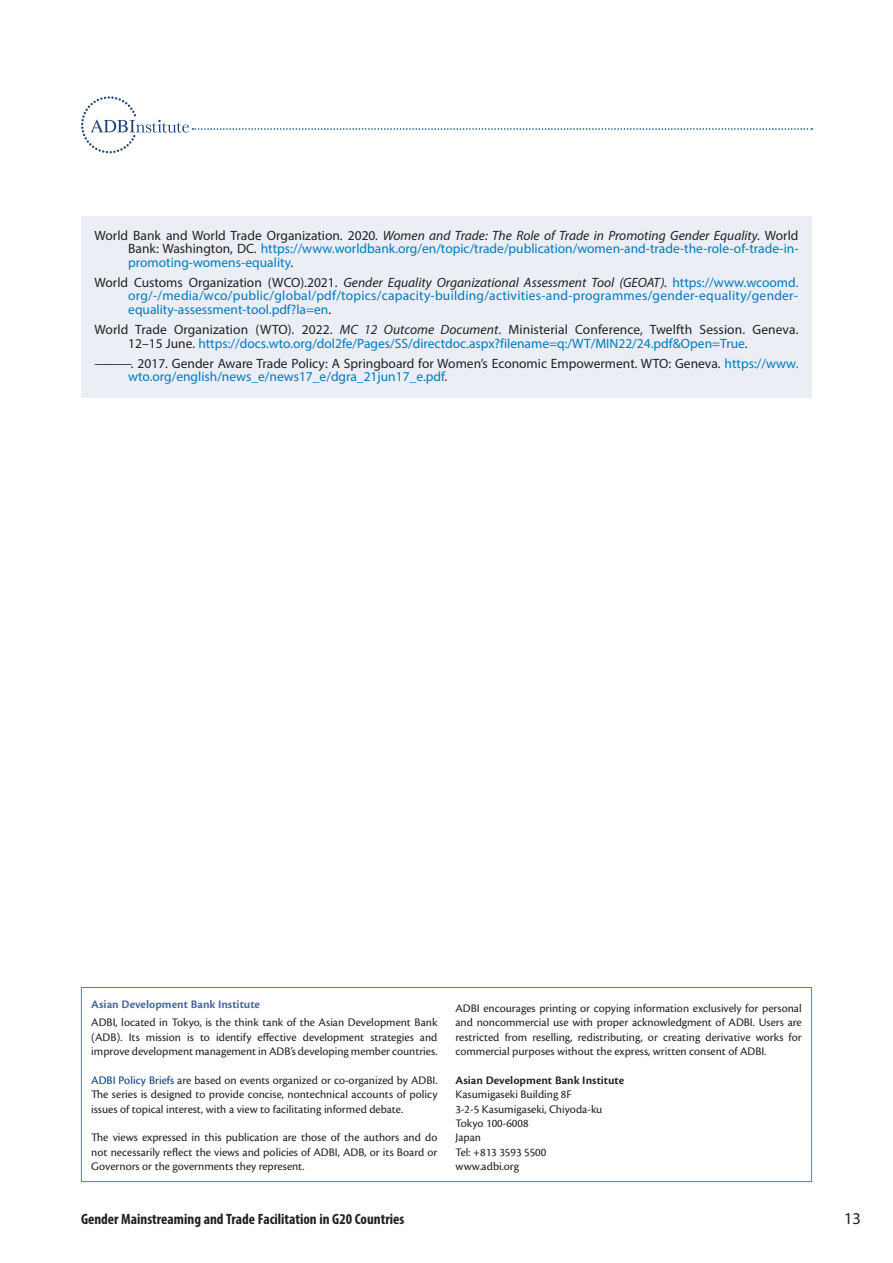
<style>
.page{position:relative;width:893px;height:1263px;background:#fff}
.page>*{position:absolute;margin:0;border:0;box-sizing:border-box;transform-origin:0 0}
.t1{font:16.5px "Myriad Pro";color:#231f20}
.t2{font:700 condensed 15px "Myriad Pro";color:#231f20}
.ADBI_brief_Reference{font:13.5px/13.5px "Myriad Pro";color:#0079c2;text-align:justify}
.ADBI_brief_Reference-2{font:13.5px/13.5px "Myriad Pro";color:#231f20}
.t3{font:12px/14.4px "Cronos Pro";color:#231f20;text-align:justify}
.t4{font:12px "Cronos Pro Semibold Capt";color:#46639a}
.t5{font:12px "Cronos Pro Semibold Capt";color:#231f20}
.s1{color:#231f20}
.s2{font-style:italic;color:#231f20}
.s3{font-style:italic}
.s4{color:#0079c2}
.s5{color:#013d7d}
</style>
<div class="page">
<svg style="left:81px;top:96px;width:731px;height:57px"></svg>
<div style="left:81px;top:216px;width:731px;height:182px;background:#ebeef5"></div>
<div style="left:81px;top:987px;width:731px;height:195px;border:1px solid #089fd6"></div>
<p class="ADBI_brief_Reference" style="left:128px;top:228px;width:672px;text-indent:-34px"><span class="s1">World Bank and World Trade Organization. 2020</span><span class="s2">. Women and Trade: The Role of Trade in Promoting Gender Equality.</span> <span class="s1">World Bank: Washington, DC.</span> https://www.worldbank.org/en/topic/trade/publication/women-and-trade-the-role-of-trade-in&shy;promoting-womens-equality<span class="s1">.</span></p>
<p class="ADBI_brief_Reference" style="left:128px;top:275px;width:672px;text-indent:-34px"><span class="s1">World Customs Organization (WCO).2021.</span> <span class="s2">Gender Equality Organizational Assessment Tool (GEOAT).</span> https://www.wcoomd. org/-/media/wco/public/global/pdf/topics/capacity-building/activities-and-programmes/gender-equality/gender&shy;equality-assessment-tool.pdf?la=en<span class="s1">.</span></p>
<p class="ADBI_brief_Reference-2" style="left:128px;top:323px;width:672px;text-indent:-34px">World Trade Organization (WTO). 2022. <span class="s3">MC 12 Outcome Document</span>. Ministerial Conference, Twelfth Session. Geneva.<br>12–15 June. <span class="s4">https://docs.wto.org/dol2fe/Pages/SS/directdoc.aspx?filename=q:/WT/MIN22/24.pdf&amp;Open=True</span>.</p>
<p class="ADBI_brief_Reference-2" style="left:128px;top:356px;width:672px;text-indent:-34px">———. 2017. Gender Aware Trade Policy: A Springboard for Women’s Economic Empowerment. WTO: Geneva. <span class="s4">https://www. wto.org/english/news_e/news17_e/dgra_21jun17_e.pdf</span>.</p>
<p class="t4" style="left:91px;top:997px;width:170px">Asian Development Bank Institute</p>
<p class="t3" style="left:91px;top:1015px;width:348px">ADBI, located in Tokyo, is the think tank of the Asian Development Bank (ADB). Its mission is to identify effective development strategies and improve development management in ADB’s developing member countries.</p>
<p class="t3" style="left:91px;top:1073px;width:348px"><span class="s5">ADBI Policy Briefs</span> are based on events organized or co-organized by ADBI.<br>The series is designed to provide concise, nontechnical accounts of policy issues of topical interest, with a view to facilitating informed debate.</p>
<p class="t3" style="left:91px;top:1130px;width:348px">The views expressed in this publication are those of the authors and do not necessarily reflect the views and policies of ADBI, ADB, or its Board or Governors or the governments they represent.</p>
<p class="t3" style="left:455px;top:1001px;width:348px">ADBI encourages printing or copying information exclusively for personal and noncommercial use with proper acknowledgment of ADBI. Users are restricted from reselling, redistributing, or creating derivative works for commercial purposes without the express, written consent of ADBI.</p>
<p class="t5" style="left:455px;top:1073px;width:170px">Asian Development Bank Institute</p>
<p class="t3" style="left:455px;top:1087px;width:118px">Kasumigaseki Building 8F</p>
<p class="t3" style="left:455px;top:1101px;width:148px">3-2-5 Kasumigaseki, Chiyoda-ku</p>
<p class="t3" style="left:455px;top:1116px;width:75px">Tokyo 100-6008</p>
<p class="t3" style="left:455px;top:1130px;width:27px">Japan</p>
<p class="t3" style="left:455px;top:1145px;width:92px">Tel: +813 3593 5500</p>
<p class="t3" style="left:455px;top:1159px;width:65px">www.adbi.org</p>
<p class="t2" style="left:81px;top:1210px;width:325px">Gender Mainstreaming and Trade Facilitation in G20 Countries</p>
<h1 class="t1" style="left:844px;top:1208px;width:18px">13</h1>
</div>
